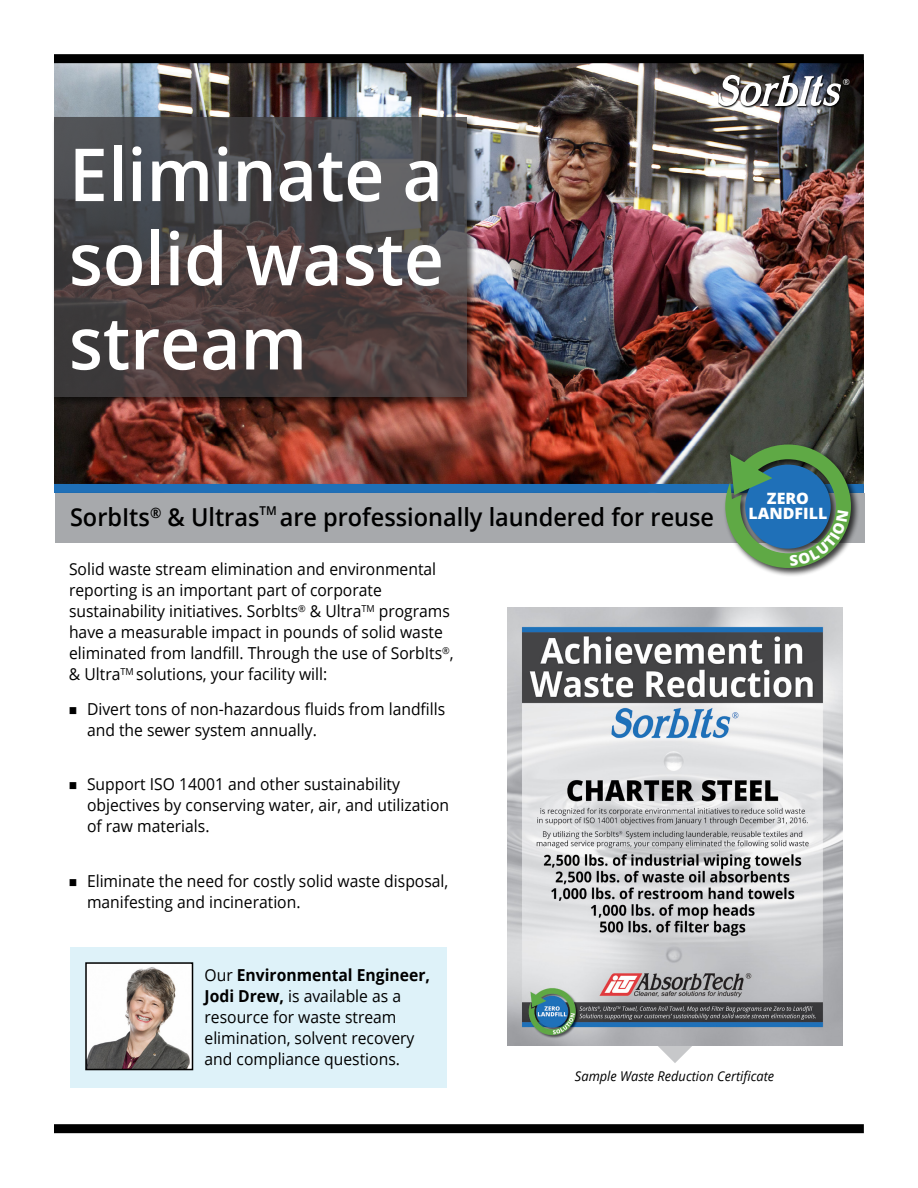
<style>
.page{position:relative;width:918px;height:1188px;background:#fff}
.page>*{position:absolute;margin:0;border:0;box-sizing:border-box;transform-origin:0 0}
.t1{font:600 73.2px/84.2px "Open Sans";color:#fff;text-align:justify;scale:.95 1}
.t2{font:600 24.75px "Open Sans";color:#000;scale:.95 1}
.t3{font:16.5px/21px "Open Sans";color:#000;scale:.95 1}
.t4{font:800 15.75px/15.1px "Open Sans";color:#fff;text-align:center}
.t5{font:italic 13.5px "Open Sans";color:#000;scale:.95 1}
.t6{font:8.55px "Open Sans";color:#fff}
.s1{font-weight:700}
</style>
<div class="page">
<svg style="left:622px;top:1045px;width:106px;height:18px"></svg>
<img style="left:54px;top:63px;width:810px;height:421px">
<div style="left:54px;top:54px;width:810px;height:9px;background:#000"></div>
<div style="left:54px;top:484px;width:810px;height:9px;background:#1f70b8"></div>
<div style="left:52px;top:116px;width:425px;height:291px;background:#000;opacity:.75"></div>
<svg style="left:54px;top:118px;width:412px;height:279px"></svg>
<div style="left:54px;top:1124px;width:810px;height:9px;background:#000"></div>
<div style="left:70px;top:948px;width:377px;height:140px;background:#def2f9"></div>
<img style="left:88px;top:965px;width:102px;height:102px">
<div style="left:85px;top:962px;width:108px;height:108px;border:2px solid #000"></div>
<svg style="left:718px;top:75px;width:134px;height:33px"></svg>
<svg style="left:718px;top:75px;width:123px;height:31px"></svg>
<img style="left:507px;top:607px;width:335px;height:438px">
<div style="left:55px;top:493px;width:810px;height:50px;background:#a7a9ac"></div>
<div style="left:724px;top:443px;width:136px;height:134px;background:#000;opacity:.75"></div>
<svg style="left:725px;top:445px;width:126px;height:123px"></svg>
<h1 class="t1" style="left:69px;top:131px;width:396px">Eliminate a solid waste stream</h1>
<p class="t6" style="left:843px;top:77px;width:9px">®</p>
<h2 class="t2" style="left:70px;top:500px;width:680px">SorbIts<sup>®</sup> &amp; Ultras<sup>TM</sup> are professionally laundered for reuse</h2>
<p class="t3" style="left:69px;top:558px;width:406px">Solid waste stream elimination and environmental reporting is an important part of corporate sustainability initiatives. SorbIts<sup>®</sup> &amp; Ultra<sup>TM</sup> programs have a measurable impact in pounds of solid waste eliminated from landfill. Through the use of SorbIts<sup>®</sup>, &amp; Ultra<sup>TM</sup> solutions, your facility will:</p>
<p class="t3" style="left:87px;top:698px;width:379px">Divert tons of non-hazardous fluids from landfills and the sewer system annually.</p>
<p class="t3" style="left:87px;top:773px;width:383px">Support ISO 14001 and other sustainability objectives by conserving water, air, and utilization of raw materials.</p>
<p class="t3" style="left:87px;top:870px;width:382px">Eliminate the need for costly solid waste disposal, manifesting and incineration.</p>
<p class="t4" style="left:749px;top:490px;width:80px">ZERO<br>LANDFILL</p>
<p class="t3" style="left:205px;top:964px;width:239px">Our <span class="s1">Environmental Engineer,<br>Jodi Drew,</span> is available as a resource for waste stream elimination, solvent recovery and compliance questions.</p>
<p class="t5" style="left:575px;top:1067px;width:211px">Sample Waste Reduction Certificate</p>
</div>
